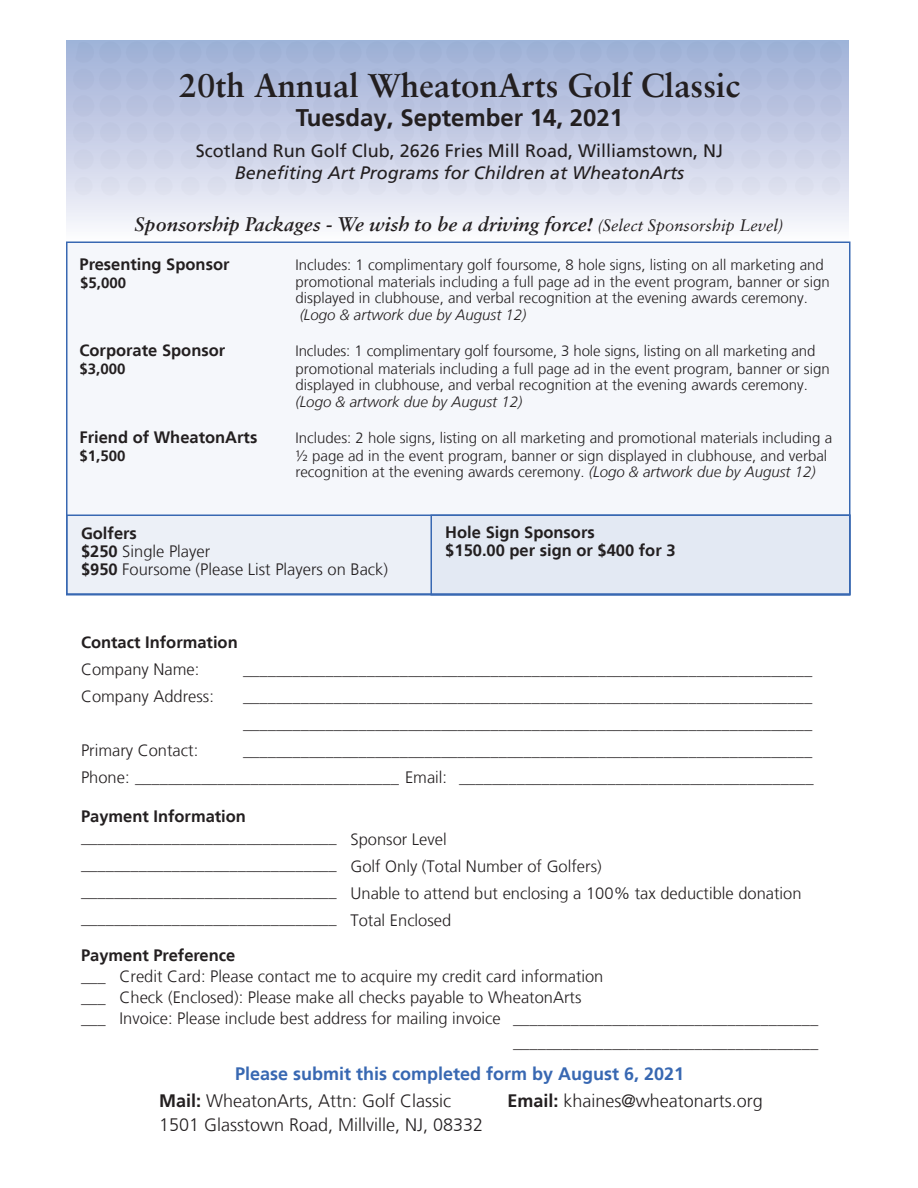
<style>
.page{position:relative;width:918px;height:1188px;background:#fff}
.page>*{position:absolute;margin:0;border:0;box-sizing:border-box;transform-origin:0 0}
.t1{font:700 33px "Sabon LT";color:#231f20}
.t2{font:700 24px "Frutiger LT";color:#231f20}
.t3{font:21px "Sabon MT Semi Bold Italic OSF";color:#231f20}
.t4{font:700 18px/26.8px "Frutiger LT";color:#3868b2}
.t5{font:300 18px "Frutiger LT";color:#231f20}
.t6{font:18px "Frutiger LT";color:#231f20}
.t7{font:italic 18px "Frutiger LT";color:#231f20}
.t8{font:300 16.5px/27px "Frutiger LT";color:#231f20}
.t9{font:700 16.5px/18px "Frutiger LT";color:#231f20}
.t10{font:300 15px/16.5px "Frutiger LT";color:#231f20}
.t11{font:italic 300 15px "Frutiger LT";color:#231f20}
.t12{font:700 15px "Frutiger LT";color:#231f20}
.s1{font-family:"Sabon LT";font-style:italic;font-size:16.5px}
.s2{font-style:italic}
.s3{font-weight:700}
.s4{color:#231f20}
.s5{font-weight:300;color:#231f20}
</style>
<div class="page">
<div style="left:66px;top:40px;width:783px;height:202px;background:linear-gradient(to bottom,#9bacd4,#f9f8fc)"></div>
<div style="left:67px;top:242px;width:783px;height:352px;background:#f5f7fb"></div>
<div style="left:431px;top:515px;width:419px;height:79px;background:#e3e9f3"></div>
<div style="left:66px;top:514px;width:784px;height:82px;border:2px solid #3868b2"></div>
<div style="left:430px;top:514px;width:420px;height:82px;border:2px solid #3868b2"></div>
<h1 class="t1" style="left:179px;top:65px;width:563px">20th Annual WheatonArts Golf Classic</h1>
<h2 class="t2" style="left:296px;top:103px;width:329px">Tuesday, September 14, 2021</h2>
<p class="t6" style="left:196px;top:140px;width:529px">Scotland Run Golf Club, 2626 Fries Mill Road, Williamstown, NJ</p>
<p class="t7" style="left:235px;top:162px;width:451px">Benefiting Art Programs for Children at WheatonArts</p>
<p class="t3" style="left:135px;top:211px;width:651px">Sponsorship Packages - We wish to be a driving force! <span class="s1">(Select Sponsorship Level)</span></p>
<p class="t9" style="left:80px;top:256px;width:152px">Presenting Sponsor</p>
<p class="t10" style="left:295px;top:257px;width:536px">Includes: 1 complimentary golf foursome, 8 hole signs, listing on all marketing and promotional materials including a full page ad in the event program, banner or sign displayed in clubhouse, and verbal recognition at the evening awards ceremony.</p>
<p class="t11" style="left:300px;top:306px;width:228px">(Logo &amp; artwork due by August 12)</p>
<p class="t9" style="left:80px;top:341px;width:147px">Corporate Sponsor</p>
<p class="t10" style="left:295px;top:342px;width:522px">Includes: 1 complimentary golf foursome, 3 hole signs, listing on all marketing and</p>
<p class="t12" style="left:79px;top:360px;width:47px">$3,000</p>
<p class="t10" style="left:295px;top:360px;width:536px">promotional materials including a full page ad in the event program, banner or sign displayed in clubhouse, and verbal recognition at the evening awards ceremony.</p>
<p class="t11" style="left:295px;top:393px;width:228px">(Logo &amp; artwork due by August 12)</p>
<p class="t9" style="left:80px;top:428px;width:179px">Friend of WheatonArts</p>
<p class="t10" style="left:295px;top:429px;width:538px">Includes: 2 hole signs, listing on all marketing and promotional materials including a</p>
<p class="t12" style="left:79px;top:447px;width:47px">$1,500</p>
<p class="t10" style="left:295px;top:447px;width:533px">½ page ad in the event program, banner or sign displayed in clubhouse, and verbal recognition at the evening awards ceremony. <span class="s2">(Logo &amp; artwork due by August 12)</span></p>
<p class="t12" style="left:80px;top:274px;width:47px">$5,000</p>
<p class="t8" style="left:81px;top:524px;width:309px;line-height:18px"><span class="s3">Golfers<br>$250</span> Single Player<br><span class="s3">$950</span> Foursome (Please List Players on Back)</p>
<p class="t9" style="left:445px;top:523px;width:232px">Hole Sign Sponsors<br>$150.00 per sign or $400 for 3</p>
<p class="t9" style="left:81px;top:633px;width:158px">Contact Information</p>
<p class="t8" style="left:81px;top:656px;width:120px">Company Name:</p>
<p class="t8" style="left:243px;top:656px;width:571px">_____________________________________________________________________</p>
<p class="t8" style="left:81px;top:683px;width:134px">Company Address:</p>
<p class="t8" style="left:243px;top:683px;width:571px">_____________________________________________________________________ _____________________________________________________________________</p>
<p class="t8" style="left:81px;top:737px;width:119px">Primary Contact:</p>
<p class="t8" style="left:81px;top:737px;width:734px;text-align:right">_____________________________________________________________________<br>Phone: ________________________________ Email: ___________________________________________</p>
<p class="t9" style="left:81px;top:808px;width:167px">Payment Information</p>
<p class="t8" style="left:81px;top:824px;width:257px;text-align:justify">_______________________________ _______________________________ _______________________________ _______________________________</p>
<p class="t8" style="left:350px;top:826px;width:453px">Sponsor Level<br>Golf Only (Total Number of Golfers)<br>Unable to attend but enclosing a 100% tax deductible donation<br>Total Enclosed</p>
<p class="t9" style="left:81px;top:946px;width:156px">Payment Preference</p>
<p class="t8" style="left:81px;top:966px;width:739px;line-height:21px">___ Credit Card: Please contact me to acquire my credit card information<br>___ Check (Enclosed): Please make all checks payable to WheatonArts<br>___ Invoice: Please include best address for mailing invoice _____________________________________</p>
<p class="t8" style="left:513px;top:1029px;width:307px">_____________________________________</p>
<p class="t4" style="left:159px;top:1060px;width:527px;text-indent:76px">Please submit this completed form by August 6, 2021<br><span class="s4">Mail:</span> <span class="s5">WheatonArts, Attn: Golf Classic</span></p>
<p class="t5" style="left:507px;top:1090px;width:257px"><span class="s3">Email:</span> khaines@wheatonarts.org</p>
<p class="t5" style="left:159px;top:1114px;width:326px">1501 Glasstown Road, Millville, NJ, 08332</p>
</div>
